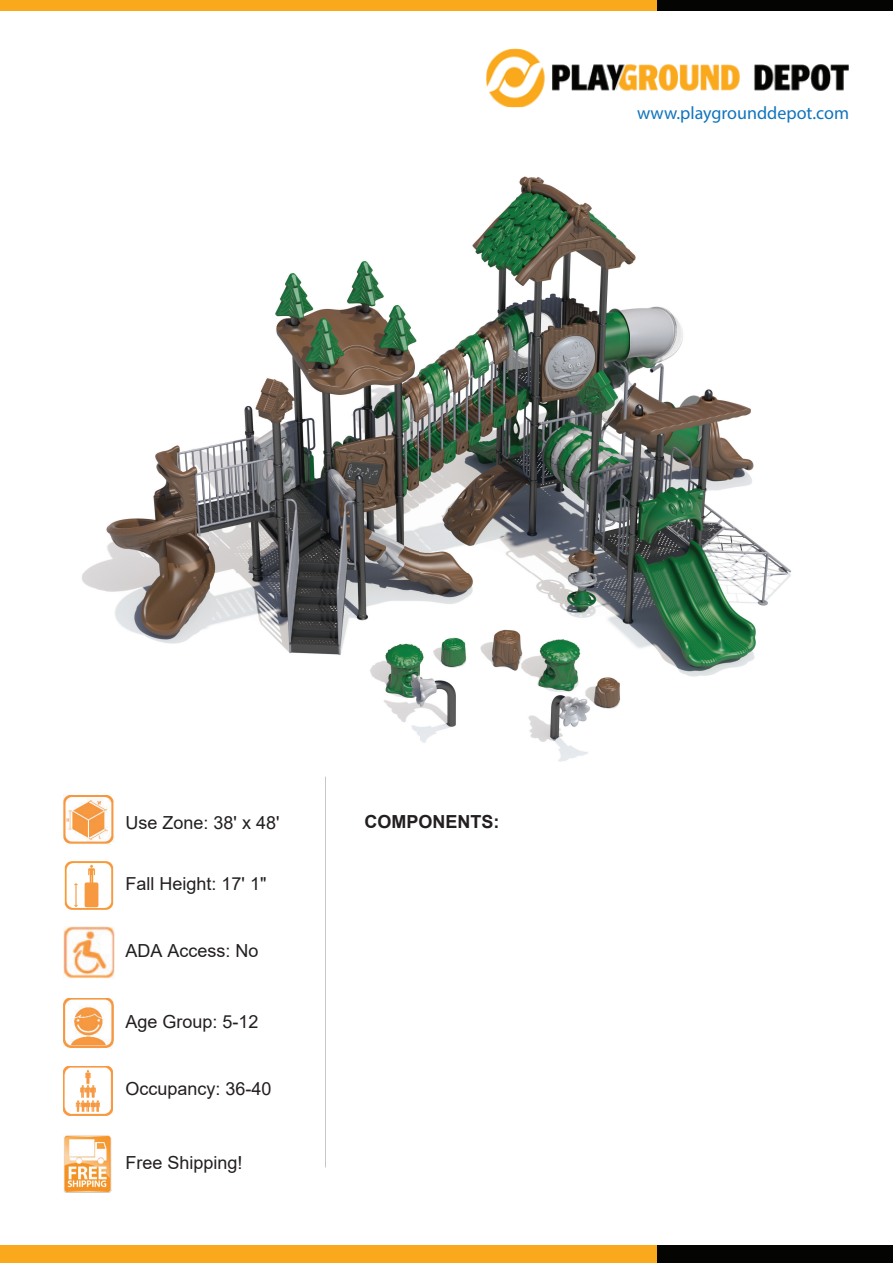
<style>
.page{position:relative;width:893px;height:1263px;background:#fff}
.page>*{position:absolute;margin:0;border:0;box-sizing:border-box;transform-origin:0 0}
.t1{font:18px "Arial";color:#231f20}
.t2{font:18px "Myriad Pro";color:#1074bc}
.t3{font:700 18px "Arial";color:#231f20}
</style>
<div class="page">
<div style="left:0;top:1245px;width:674px;height:18px;background:#f9a91b"></div>
<div style="left:658px;top:1245px;width:235px;height:18px;background:#040503"></div>
<div style="left:0;top:0;width:674px;height:11px;background:#f9a91b"></div>
<div style="left:658px;top:0;width:235px;height:11px;background:#040503"></div>
<img style="left:486px;top:49px;width:363px;height:58px">
<img style="left:63px;top:998px;width:51px;height:50px">
<img style="left:64px;top:861px;width:50px;height:49px">
<img style="left:63px;top:1066px;width:50px;height:50px">
<img style="left:63px;top:795px;width:51px;height:49px">
<img style="left:64px;top:1135px;width:47px;height:57px">
<img style="left:63px;top:926px;width:51px;height:52px">
<img style="left:82px;top:176px;width:710px;height:586px">
<p class="t2" style="left:637px;top:101px;width:213px">www.playgrounddepot.com</p>
<p class="t1" style="left:125px;top:810px;width:155px">Use Zone: 38' x 48'</p>
<p class="t1" style="left:125px;top:871px;width:142px">Fall Height: 17' 1"</p>
<p class="t1" style="left:126px;top:939px;width:135px">ADA Access: No</p>
<p class="t1" style="left:126px;top:1009px;width:135px">Age Group: 5-12</p>
<p class="t1" style="left:125px;top:1076px;width:148px">Occupancy: 36-40</p>
<p class="t1" style="left:125px;top:1151px;width:119px">Free Shipping!</p>
<p class="t3" style="left:365px;top:809px;width:137px">COMPONENTS:</p>
</div>
